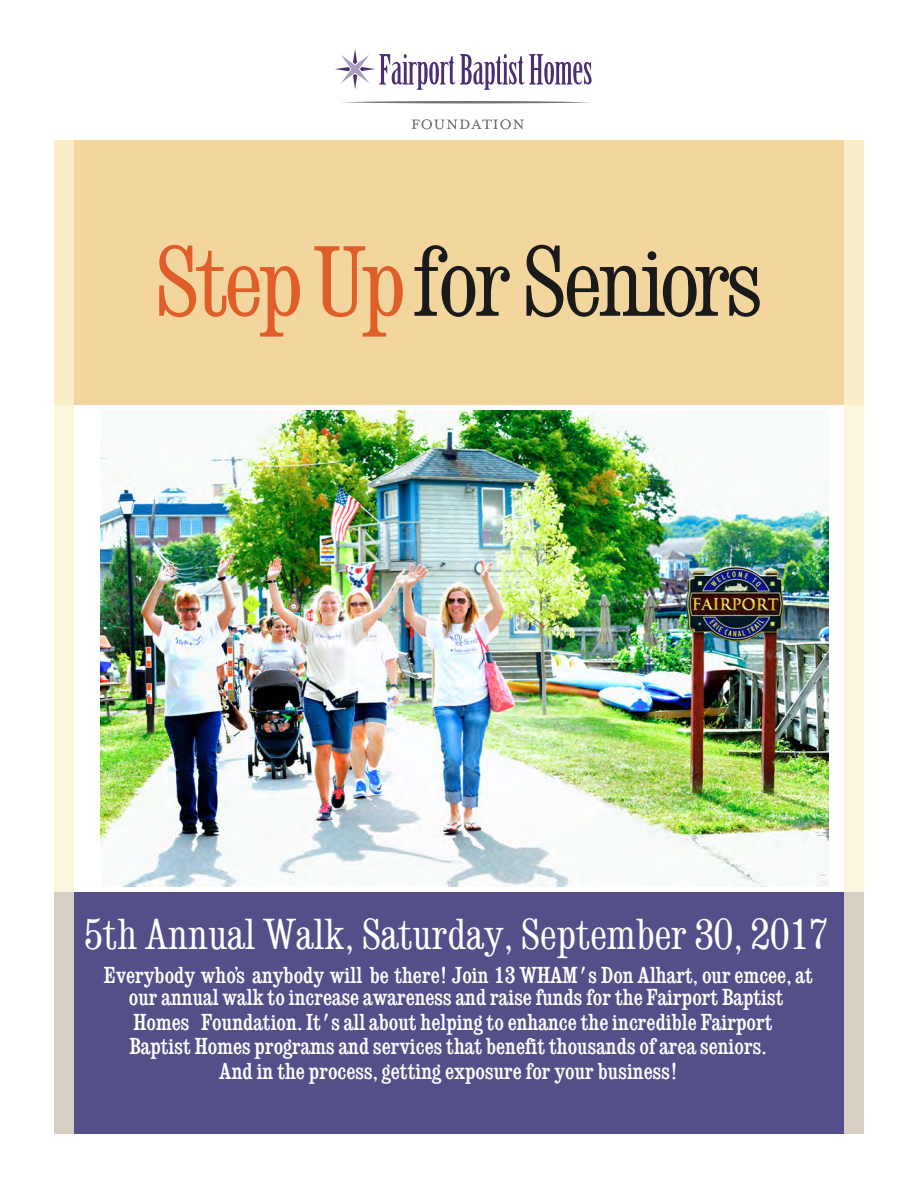
<style>
.page{position:relative;width:918px;height:1188px;background:#fff}
.page>*{position:absolute;margin:0;border:0;box-sizing:border-box;transform-origin:0 0}
.t1{font:300 condensed 104.25px "Consort";letter-spacing:-.04em;color:#1a1a1a}
.t2{font:300 condensed 45px "Consort";color:#fff}
.t3{font:500 condensed 24px "Consort";color:#fff}
.s1{color:#e05e2a}
</style>
<div class="page">
<div style="left:54px;top:140px;width:810px;height:265px;background:#f3d69e"></div>
<div style="left:54px;top:892px;width:810px;height:242px;background:#544e89"></div>
<img style="left:101px;top:410px;width:728px;height:476px">
<svg style="left:54px;top:140px;width:19px;height:994px;background:#f2e9d1"></svg>
<svg style="left:845px;top:140px;width:19px;height:994px;background:#f2e9d1"></svg>
<svg style="left:335px;top:49px;width:257px;height:41px"></svg>
<svg style="left:411px;top:119px;width:113px;height:10px"></svg>
<svg style="left:342px;top:101px;width:248px;height:2px"></svg>
<h1 class="t1" style="left:155px;top:223px;width:609px"><span class="s1">Step Up</span> for Seniors</h1>
<h2 class="t2" style="left:84px;top:909px;width:746px">5th Annual Walk, Saturday, September 30, 2017</h2>
<p class="t3" style="left:104px;top:961px;width:710px">Everybody who’s anybody will be there! Join 13 WHAM's Don Alhart, our emcee, at</p>
<p class="t3" style="left:129px;top:984px;width:656px">our annual walk to increase awareness and raise funds for the Fairport Baptist</p>
<p class="t3" style="left:134px;top:1009px;width:640px">Homes Foundation. It's all about helping to enhance the incredible Fairport</p>
<p class="t3" style="left:130px;top:1033px;width:639px">Baptist Homes programs and services that benefit thousands of area seniors.</p>
<p class="t3" style="left:219px;top:1058px;width:459px">And in the process, getting exposure for your business!</p>
</div>
